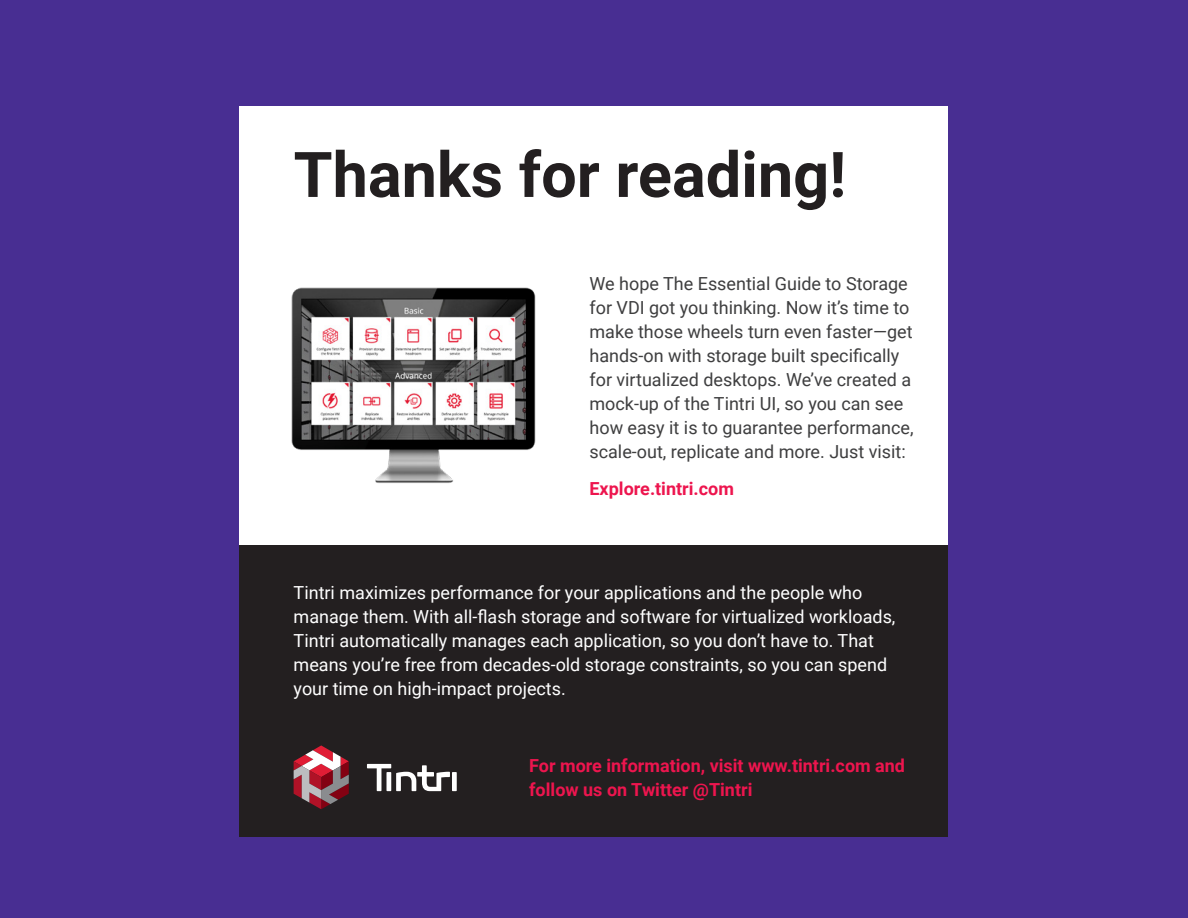
<style>
.page{position:relative;width:1188px;height:918px;background:#482e92}
.page>*{position:absolute;margin:0;border:0;box-sizing:border-box;transform-origin:0 0}
.Subhead{font:700 63px "Roboto";color:#231f20}
.t1{font:18px/24px "Roboto";color:#fff}
.t2{font:18px/24px "Roboto";color:#3e3e3f}
.t3{font:700 18px/24px "Roboto";color:#ed154e}
</style>
<div class="page">
<div style="left:240px;top:107px;width:708px;height:440px;background:#fff"></div>
<div style="left:240px;top:545px;width:708px;height:292px;background:#231f20"></div>
<div style="left:452px;top:772px;width:5px;height:19px;background:#fff"></div>
<svg style="left:367px;top:764px;width:83px;height:27px"></svg>
<svg style="left:294px;top:745px;width:55px;height:64px"></svg>
<img style="left:291px;top:287px;width:245px;height:196px">
<p class="Subhead" style="left:294px;top:130px;width:554px">Thanks for reading!</p>
<p class="t2" style="left:590px;top:271px;width:326px">We hope The Essential Guide to Storage for VDI got you thinking. Now it’s time to make those wheels turn even faster—get hands-on with storage built specifically for virtualized desktops. We’ve created a mock-up of the Tintri UI, so you can see how easy it is to guarantee performance, scale-out, replicate and more. Just visit:</p>
<p class="t3" style="left:590px;top:476px;width:146px">Explore.tintri.com</p>
<p class="t1" style="left:294px;top:579px;width:603px">Tintri maximizes performance for your applications and the people who manage them. With all-flash storage and software for virtualized workloads, Tintri automatically manages each application, so you don’t have to. That means you’re free from decades-old storage constraints, so you can spend your time on high-impact projects.</p>
<p class="t3" style="left:529px;top:753px;width:377px">For more information, visit www.tintri.com and follow us on Twitter @Tintri</p>
</div>
